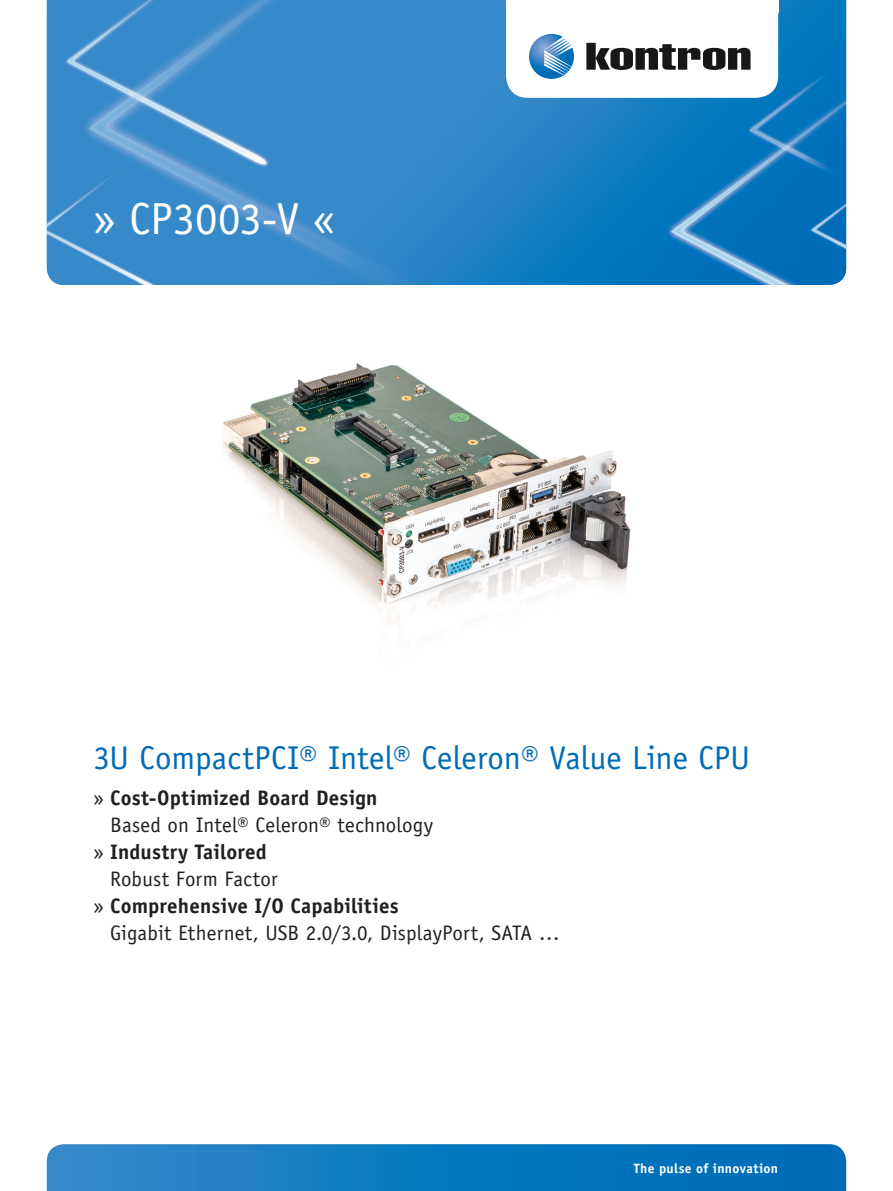
<style>
.page{position:relative;width:893px;height:1191px;background:#fff}
.page>*{position:absolute;margin:0;border:0;box-sizing:border-box;transform-origin:0 0}
.t1{font:45px "Officina Sans";letter-spacing:-.005em;color:#fff}
.t2{font:33px "Officina Sans";letter-spacing:.005em;color:#006bb6}
.t3{font:21px "Officina Sans";letter-spacing:.01em;color:#231f20}
.t4{font:700 21px "Officina Sans";letter-spacing:.01em;color:#231f20}
.t5{font:700 13.5px "Officina Sans";letter-spacing:.025em;color:#fff}
.s1{font-weight:400}
</style>
<div class="page">
<img style="left:47px;top:0;width:799px;height:285px">
<svg style="left:47px;top:1144px;width:799px;height:47px;background:#117ac0"></svg>
<svg style="left:506px;top:13px;width:272px;height:85px"></svg>
<div style="left:506px;top:0;width:272px;height:13px;background:#fff"></div>
<img style="left:222px;top:363px;width:409px;height:262px">
<h1 class="t1" style="left:94px;top:201px;width:243px">» CP3003-V «</h1>
<h2 class="t2" style="left:94px;top:745px;width:658px">3U CompactPCI® Intel® Celeron® Value Line CPU</h2>
<p class="t4" style="left:94px;top:789px;width:286px"><span class="s1">»</span> Cost-Optimized Board Design</p>
<p class="t3" style="left:110px;top:816px;width:324px">Based on Intel® Celeron® technology</p>
<p class="t4" style="left:94px;top:843px;width:175px"><span class="s1">»</span> Industry Tailored</p>
<p class="t3" style="left:110px;top:870px;width:169px">Robust Form Factor</p>
<p class="t4" style="left:94px;top:897px;width:307px"><span class="s1">»</span> Comprehensive I/O Capabilities</p>
<p class="t3" style="left:110px;top:924px;width:451px">Gigabit Ethernet, USB 2.0/3.0, DisplayPort, SATA …</p>
<p class="t5" style="left:634px;top:1163px;width:146px">The pulse of innovation</p>
</div>
